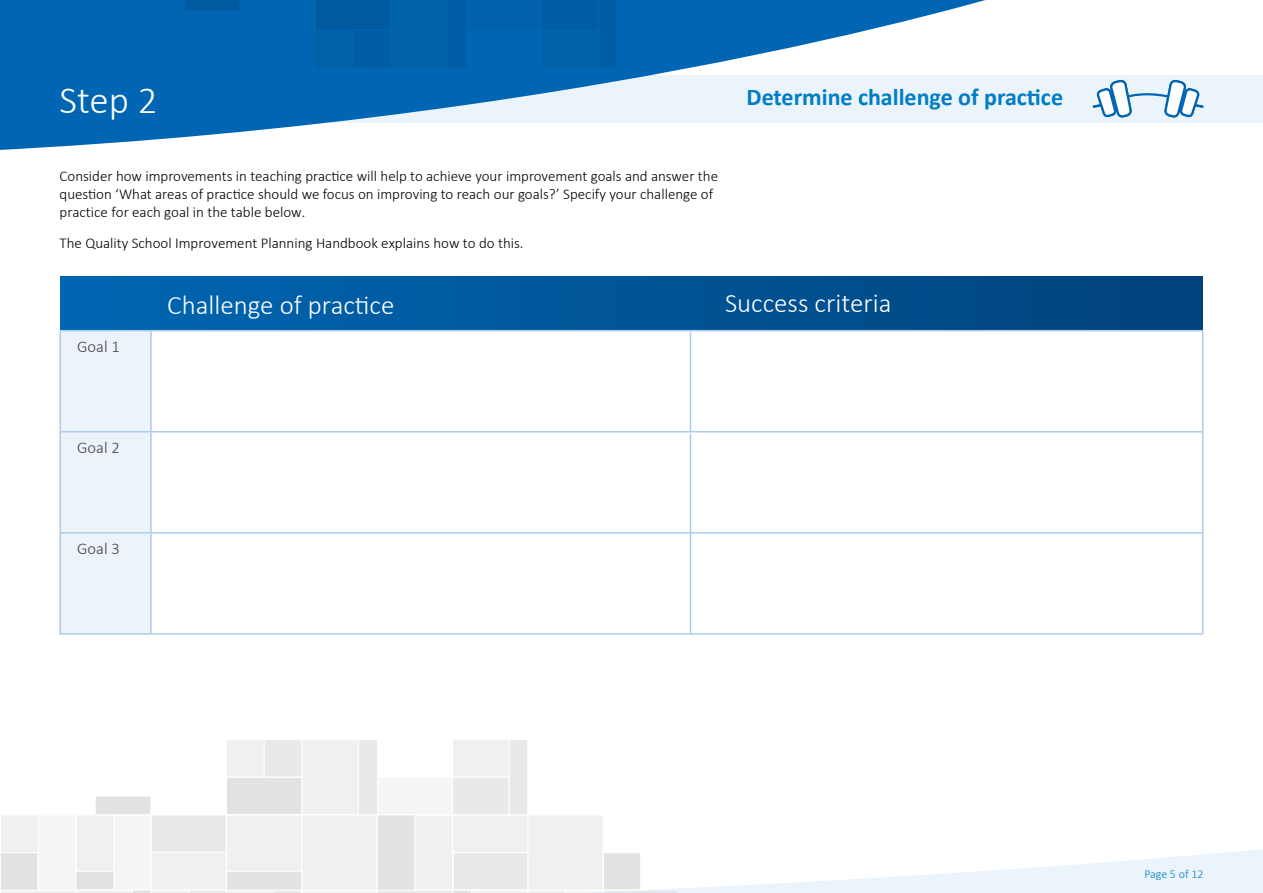
<style>
.page{position:relative;width:1263px;height:893px;background:#fff}
.page>*{position:absolute;margin:0;border:0;box-sizing:border-box;transform-origin:0 0}
.t1{font:300 39px "Calibri";color:#fff}
.t2{font:300 27px "Calibri";color:#fff}
.t3{font:700 24px "Calibri";color:#007dc5}
.t4{font:300 16.5px "Calibri";color:#414042}
.t5{font:300 15px/18px "Calibri";color:#000}
.t6{font:300 12px "Calibri";color:#007dc5}
</style>
<div class="page">
<svg style="left:679px;top:849px;width:584px;height:44px"></svg>
<div style="left:0;top:75px;width:1263px;height:47px;background:#ebf3fb"></div>
<svg style="left:0;top:0;width:1043px;height:150px;fill:#0066b3"></svg>
<svg style="left:184px;top:0;width:57px;height:12px"></svg>
<svg style="left:315px;top:0;width:302px;height:69px;background:#0060a8"></svg>
<div style="left:353px;top:30px;width:38px;height:38px;background:#005da4"></div>
<svg style="left:1092px;top:79px;width:112px;height:39px"></svg>
<div style="left:60px;top:276px;width:1143px;height:55px;background:linear-gradient(to right,#0067b3,#00427a)"></div>
<div style="left:61px;top:331px;width:89px;height:302px;background:#edf3fa"></div>
<svg style="left:152px;top:331px;width:1050px;height:302px"></svg>
<hr style="left:151px;top:330px;width:1052px;height:1px;background:#aecde9">
<hr style="left:150px;top:331px;width:2px;height:100px;background:#adcaea">
<hr style="left:150px;top:432px;width:2px;height:100px;background:#adcaea">
<hr style="left:150px;top:534px;width:2px;height:99px;background:#adcaea">
<hr style="left:151px;top:431px;width:1051px;height:1px;background:#aecde9">
<hr style="left:151px;top:532px;width:1051px;height:2px;background:#aecde9">
<hr style="left:152px;top:633px;width:1051px;height:2px;background:#aecde9">
<hr style="left:60px;top:331px;width:1px;height:101px;background:#adcaea">
<hr style="left:60px;top:330px;width:91px;height:1px;background:#aecde9">
<hr style="left:60px;top:432px;width:1px;height:101px;background:#adcaea">
<hr style="left:61px;top:431px;width:90px;height:1px;background:#aecde9">
<hr style="left:60px;top:533px;width:1px;height:100px;background:#adcaea">
<hr style="left:61px;top:532px;width:90px;height:2px;background:#aecde9">
<hr style="left:1202px;top:331px;width:1px;height:101px;background:#adcaea">
<hr style="left:1202px;top:432px;width:1px;height:101px;background:#adcaea">
<hr style="left:1202px;top:533px;width:1px;height:100px;background:#adcaea">
<hr style="left:60px;top:633px;width:92px;height:2px;background:#adcaea">
<div style="left:151px;top:815px;width:75px;height:75px;background:#eff0f0"></div>
<div style="left:0;top:815px;width:76px;height:75px;background:#eff0f0"></div>
<div style="left:0;top:814px;width:76px;height:77px;border:1px solid #fff"></div>
<div style="left:76px;top:815px;width:75px;height:75px;background:#eff0f0"></div>
<div style="left:452px;top:815px;width:76px;height:75px;background:#eff0f0"></div>
<div style="left:452px;top:814px;width:76px;height:77px;border:1px solid #fff"></div>
<div style="left:452px;top:739px;width:76px;height:76px;background:#eff0f0"></div>
<div style="left:452px;top:739px;width:76px;height:76px;border:1px solid #fff"></div>
<div style="left:528px;top:815px;width:75px;height:75px;background:#eff0f0"></div>
<div style="left:527px;top:814px;width:77px;height:77px;border:1px solid #fff"></div>
<div style="left:226px;top:815px;width:76px;height:75px;background:#eff0f0"></div>
<div style="left:377px;top:815px;width:75px;height:75px;background:#eff0f0"></div>
<div style="left:376px;top:814px;width:77px;height:77px;border:1px solid #fff"></div>
<div style="left:226px;top:739px;width:76px;height:76px;background:#eff0f0"></div>
<div style="left:226px;top:739px;width:76px;height:76px;border:1px solid #fff"></div>
<div style="left:302px;top:739px;width:75px;height:76px;background:#eff0f0"></div>
<div style="left:301px;top:739px;width:77px;height:76px;border:1px solid #fff"></div>
<div style="left:302px;top:815px;width:75px;height:75px;background:#eff0f0"></div>
<div style="left:301px;top:814px;width:77px;height:77px;border:1px solid #fff"></div>
<div style="left:378px;top:777px;width:74px;height:38px;background:#f5f5f5"></div>
<div style="left:114px;top:815px;width:37px;height:75px;background:#f5f5f5"></div>
<div style="left:113px;top:814px;width:39px;height:76px;border:1px solid #fff"></div>
<div style="left:509px;top:739px;width:19px;height:76px;background:#e9e9ea"></div>
<div style="left:508px;top:739px;width:20px;height:76px;border:1px solid #fff"></div>
<div style="left:452px;top:777px;width:57px;height:38px;background:#e9e9ea"></div>
<div style="left:452px;top:776px;width:57px;height:39px;border:1px solid #fff"></div>
<div style="left:358px;top:739px;width:20px;height:76px;background:#e9e9ea"></div>
<div style="left:358px;top:739px;width:20px;height:76px;border:1px solid #fff"></div>
<div style="left:151px;top:815px;width:75px;height:37px;background:#e9e9ea"></div>
<div style="left:150px;top:814px;width:77px;height:39px;border:1px solid #fff"></div>
<div style="left:95px;top:796px;width:56px;height:19px;background:#e2e2e3"></div>
<div style="left:95px;top:795px;width:57px;height:20px;border:1px solid #fff"></div>
<div style="left:226px;top:777px;width:76px;height:37px;background:#e2e2e3"></div>
<div style="left:226px;top:777px;width:76px;height:38px;border:1px solid #fff"></div>
<div style="left:603px;top:852px;width:38px;height:38px;background:#e2e2e3"></div>
<div style="left:603px;top:852px;width:38px;height:38px;border:1px solid #fff"></div>
<div style="left:38px;top:815px;width:38px;height:75px;background:#f5f5f5"></div>
<div style="left:264px;top:739px;width:38px;height:38px;background:#e9e9ea"></div>
<div style="left:263px;top:739px;width:39px;height:39px;border:1px solid #fff"></div>
<div style="left:453px;top:852px;width:75px;height:38px;background:#e9e9ea"></div>
<div style="left:452px;top:852px;width:76px;height:38px;border:1px solid #fff"></div>
<div style="left:76px;top:871px;width:38px;height:19px;background:#e2e2e3"></div>
<div style="left:75px;top:871px;width:40px;height:19px;border:1px solid #fff"></div>
<div style="left:0;top:853px;width:38px;height:37px;background:#e2e2e3"></div>
<div style="left:0;top:852px;width:38px;height:39px;border:1px solid #fff"></div>
<svg style="left:0;top:889px;width:679px;height:4px"></svg>
<div style="left:377px;top:815px;width:38px;height:75px;background:#e2e2e3"></div>
<div style="left:376px;top:814px;width:39px;height:77px;border:1px solid #fff"></div>
<div style="left:226px;top:871px;width:76px;height:19px;background:#e2e2e3"></div>
<div style="left:226px;top:871px;width:76px;height:20px;border:1px solid #fff"></div>
<hr style="left:690px;top:331px;width:1px;height:101px;background:#adcaea">
<hr style="left:690px;top:433px;width:1px;height:101px;background:#adcaea">
<hr style="left:690px;top:534px;width:1px;height:100px;background:#adcaea">
<h1 class="t1" style="left:60px;top:76px;width:100px">Step 2</h1>
<h3 class="t3" style="left:746px;top:80px;width:318px">Determine challenge of practice</h3>
<p class="t5" style="left:60px;top:167px;width:660px">Consider how improvements in teaching practice will help to achieve your improvement goals and answer the question ‘What areas of practice should we focus on improving to reach our goals?’ Specify your challenge of practice for each goal in the table below.</p>
<p class="t5" style="left:60px;top:234px;width:466px">The Quality School Improvement Planning Handbook explains how to do this.</p>
<p class="t4" style="left:77px;top:336px;width:44px">Goal 1</p>
<h2 class="t2" style="left:167px;top:288px;width:229px">Challenge of practice</h2>
<h2 class="t2" style="left:725px;top:286px;width:168px">Success criteria</h2>
<p class="t4" style="left:77px;top:437px;width:44px">Goal 2</p>
<p class="t4" style="left:77px;top:538px;width:44px">Goal 3</p>
<p class="t6" style="left:1144px;top:867px;width:61px">Page 5 of 12</p>
</div>
